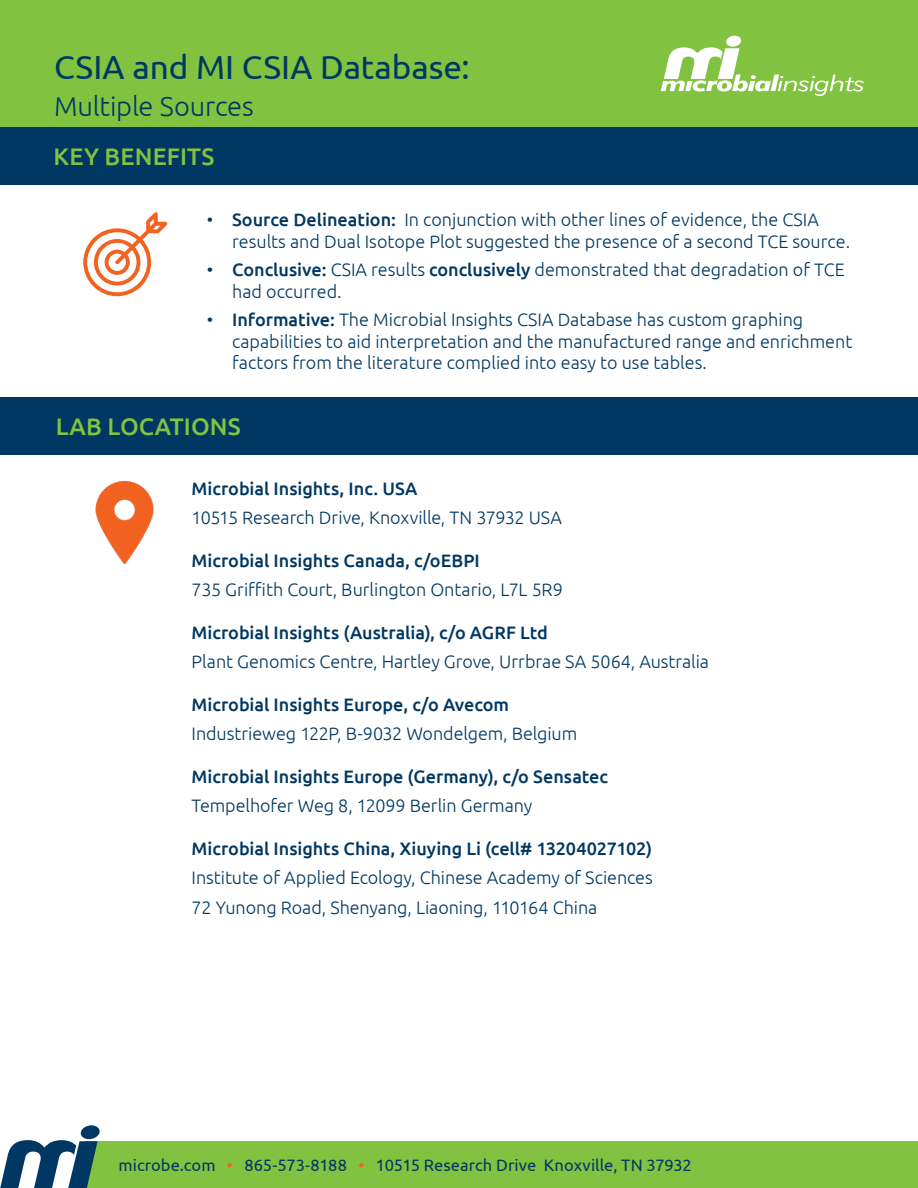
<style>
.page{position:relative;width:918px;height:1188px;background:#fff}
.page>*{position:absolute;margin:0;border:0;box-sizing:border-box;transform-origin:0 0}
.t1{font:33.3px "Ubuntu";color:#003863}
.t2{font:300 27.3px "Ubuntu";letter-spacing:-.01em;color:#003863}
.t3{font:500 24px "Ubuntu";letter-spacing:.005em;color:#81c340}
.t4{font:300 18px/21.6px "Ubuntu";color:#003863}
.t5{font:500 18px "Ubuntu";letter-spacing:-.005em;color:#003863}
.t6{font:16.5px "Ubuntu";color:#003863}
.s1{font-weight:500}
.s2{color:#f26221}
</style>
<div class="page">
<div style="left:0;top:0;width:918px;height:145px;background:#81c340"></div>
<div style="left:0;top:397px;width:918px;height:57px;background:#003863"></div>
<svg style="left:661px;top:36px;width:203px;height:60px"></svg>
<svg style="left:83px;top:212px;width:84px;height:84px"></svg>
<div style="left:85px;top:1141px;width:833px;height:47px;background:#81c340"></div>
<svg style="left:0;top:1125px;width:100px;height:63px"></svg>
<img style="left:95px;top:481px;width:59px;height:83px">
<div style="left:0;top:127px;width:918px;height:57px;background:#003863"></div>
<p class="t1" style="left:54px;top:47px;width:417px">CSIA and MI CSIA Database:</p>
<p class="t2" style="left:54px;top:90px;width:201px">Multiple Sources</p>
<p class="t3" style="left:54px;top:141px;width:162px">KEY BENEFITS</p>
<p class="t4" style="left:232px;top:209px;width:620px;text-indent:-26px">• <span class="s1">Source Delineation:</span> In conjunction with other lines of evidence, the CSIA results and Dual Isotope Plot suggested the presence of a second TCE source.</p>
<p class="t4" style="left:232px;top:258px;width:614px;text-indent:-26px">• <span class="s1">Conclusive:</span> CSIA results <span class="s1">conclusively</span> demonstrated that degradation of TCE had occurred.</p>
<p class="t4" style="left:232px;top:308px;width:622px;text-indent:-26px">• <span class="s1">Informative:</span> The Microbial Insights CSIA Database has custom graphing capabilities to aid interpretation and the manufactured range and enrichment factors from the literature complied into easy to use tables.</p>
<p class="t3" style="left:56px;top:411px;width:186px">LAB LOCATIONS</p>
<p class="t5" style="left:192px;top:477px;width:227px">Microbial Insights, Inc. USA</p>
<p class="t4" style="left:192px;top:507px;width:372px">10515 Research Drive, Knoxville, TN 37932 USA</p>
<p class="t5" style="left:192px;top:549px;width:290px">Microbial Insights Canada, c/oEBPI</p>
<p class="t4" style="left:192px;top:579px;width:373px">735 Griffith Court, Burlington Ontario, L7L 5R9</p>
<p class="t5" style="left:192px;top:621px;width:358px">Microbial Insights (Australia), c/o AGRF Ltd</p>
<p class="t4" style="left:192px;top:651px;width:519px">Plant Genomics Centre, Hartley Grove, Urrbrae SA 5064, Australia</p>
<p class="t5" style="left:192px;top:693px;width:319px">Microbial Insights Europe, c/o Avecom</p>
<p class="t4" style="left:192px;top:723px;width:387px">Industrieweg 122P, B-9032 Wondelgem, Belgium</p>
<p class="t5" style="left:192px;top:765px;width:418px">Microbial Insights Europe (Germany), c/o Sensatec</p>
<p class="t4" style="left:192px;top:795px;width:342px">Tempelhofer Weg 8, 12099 Berlin Germany</p>
<p class="t5" style="left:192px;top:837px;width:462px">Microbial Insights China, Xiuying Li (cell# 13204027102)</p>
<p class="t4" style="left:192px;top:867px;width:463px">Institute of Applied Ecology, Chinese Academy of Sciences</p>
<p class="t4" style="left:192px;top:896px;width:407px">72 Yunong Road, Shenyang, Liaoning, 110164 China</p>
<p class="t6" style="left:119px;top:1155px;width:575px">microbe.com <span class="s2">•</span> 865-573-8188 <span class="s2">•</span> 10515 Research Drive Knoxville, TN 37932</p>
</div>
